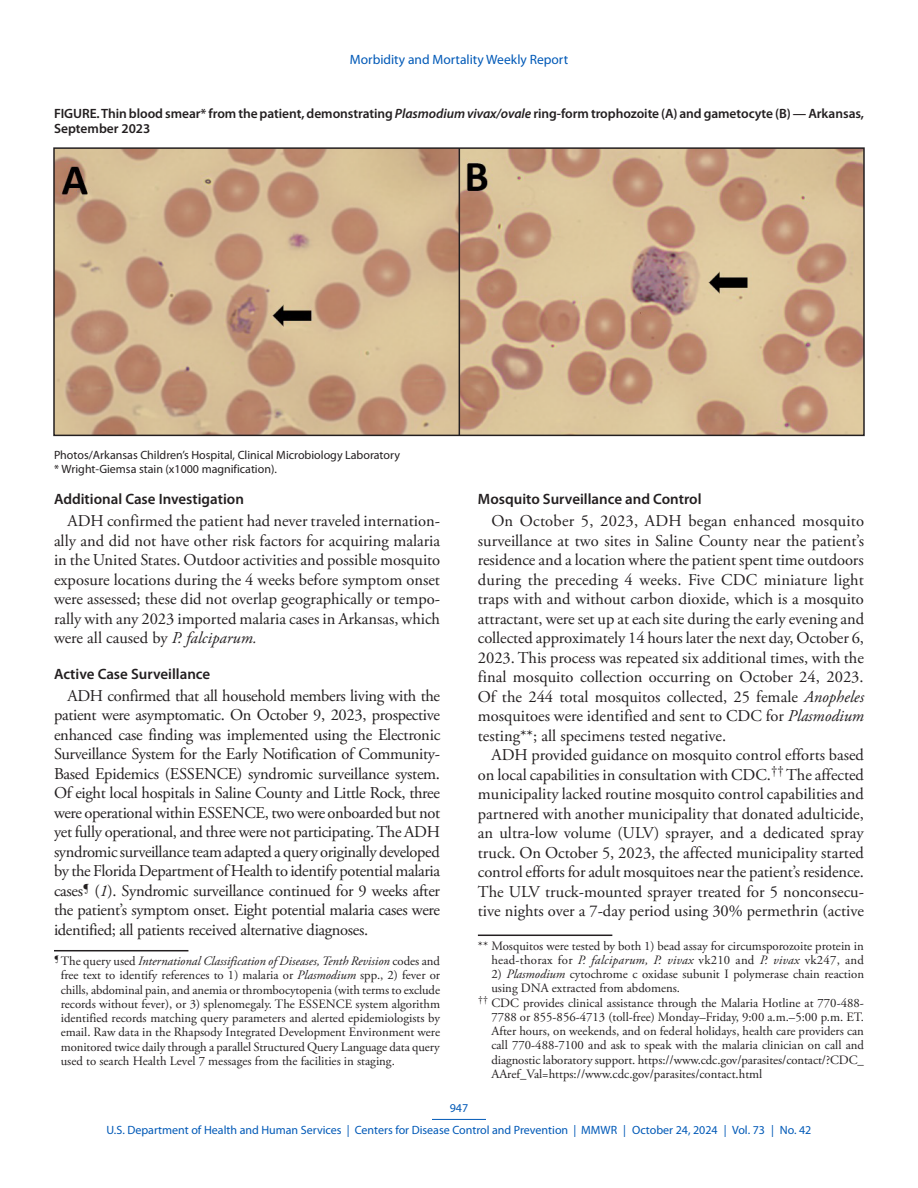
<style>
.page{position:relative;width:918px;height:1188px;background:#fff}
.page>*{position:absolute;margin:0;border:0;box-sizing:border-box;transform-origin:0 0}
.Paragraph{font:16.5px/19.5px "Adobe Garamond Pro";color:#231f20;text-align:justify}
.Heading_2{font:600 15px "Myriad Pro";color:#231f20}
.Figure_Title{font:600 13.5px/15px "Myriad Pro";letter-spacing:-.005em;color:#231f20}
.t1{font:13.5px "Myriad Pro";color:#0059b7}
.Footnote{font:12.75px/14.2px "Adobe Garamond Pro";color:#231f20;text-align:justify}
.footnote_no_rule_text_indent_2{font:12.75px/14.2px "Adobe Garamond Pro";color:#231f20;text-align:justify}
.footnote_w_rule_text_indent_2{font:12.75px/14.2px "Adobe Garamond Pro";color:#231f20;text-align:right}
.t2{font:12px/21.8px "Myriad Pro";color:#0059b7;text-align:center}
.Figure_Footnote{font:12px "Myriad Pro";color:#231f20}
.s1{font-style:italic}
</style>
<div class="page">
<hr style="left:432px;top:1119px;width:54px;height:1px;background:#0059b7">
<img style="left:56px;top:150px;width:806px;height:283px">
<hr style="left:459px;top:148px;width:1px;height:287px;background:#231f20">
<div style="left:53px;top:147px;width:812px;height:289px;border:2px solid #231f20"></div>
<hr style="left:54px;top:950px;width:134px;height:1px;background:#231f20">
<hr style="left:478px;top:935px;width:134px;height:1px;background:#231f20">
<p class="t1" style="left:350px;top:52px;width:220px">Morbidity and Mortality Weekly Report</p>
<p class="Figure_Title" style="left:54px;top:106px;width:812px">FIGURE. Thin blood smear* from the patient, demonstrating <span class="s1">Plasmodium vivax/ovale</span> ring-form trophozoite (A) and gametocyte (B) — Arkansas,<br>September 2023</p>
<p class="Figure_Footnote" style="left:54px;top:449px;width:348px">Photos/Arkansas Children’s Hospital, Clinical Microbiology Laboratory</p>
<p class="Figure_Footnote" style="left:54px;top:462px;width:224px">* Wright-Giemsa stain (x1000 magnification).</p>
<h2 class="Heading_2" style="left:54px;top:491px;width:191px">Additional Case Investigation</h2>
<p class="Paragraph" style="left:54px;top:512px;width:388px;text-indent:14px">ADH confirmed the patient had never traveled internation&shy;ally and did not have other risk factors for acquiring malaria in the United States. Outdoor activities and possible mosquito exposure locations during the 4 weeks before symptom onset were assessed; these did not overlap geographically or tempo&shy;rally with any 2023 imported malaria cases in Arkansas, which were all caused by <span class="s1">P. falciparum.</span></p>
<h2 class="Heading_2" style="left:54px;top:666px;width:158px">Active Case Surveillance</h2>
<p class="Paragraph" style="left:54px;top:686px;width:388px;text-indent:14px">ADH confirmed that all household members living with the patient were asymptomatic. On October 9, 2023, prospective enhanced case finding was implemented using the Electronic Surveillance System for the Early Notification of Community-Based Epidemics (ESSENCE) syndromic surveillance system.<br>Of eight local hospitals in Saline County and Little Rock, three were operational within ESSENCE, two were onboarded but not yet fully operational, and three were not participating. The ADH syndromic surveillance team adapted a query originally developed by the Florida Department of Health to identify potential malaria cases<sup>¶</sup> (<span class="s1">1</span>). Syndromic surveillance continued for 9 weeks after the patient’s symptom onset. Eight potential malaria cases were identified; all patients received alternative diagnoses.</p>
<p class="Footnote" style="left:61px;top:954px;width:381px;text-indent:-7px"><sup>¶</sup> The query used <span class="s1">International Classification of Diseases, Tenth Revision</span> codes and free text to identify references to 1) malaria or <span class="s1">Plasmodium</span> spp., 2) fever or chills, abdominal pain, and anemia or thrombocytopenia (with terms to exclude records without fever), or 3) splenomegaly. The ESSENCE system algorithm identified records matching query parameters and alerted epidemiologists by email. Raw data in the Rhapsody Integrated Development Environment were monitored twice daily through a parallel Structured Query Language data query used to search Health Level 7 messages from the facilities in staging.</p>
<h2 class="Heading_2" style="left:478px;top:491px;width:225px">Mosquito Surveillance and Control</h2>
<p class="Paragraph" style="left:478px;top:512px;width:388px;text-indent:14px">On October 5, 2023, ADH began enhanced mosquito surveillance at two sites in Saline County near the patient’s residence and a location where the patient spent time outdoors during the preceding 4 weeks. Five CDC miniature light traps with and without carbon dioxide, which is a mosquito attractant, were set up at each site during the early evening and collected approximately 14 hours later the next day, October 6, 2023. This process was repeated six additional times, with the final mosquito collection occurring on October 24, 2023.<br>Of the 244 total mosquitos collected, 25 female <span class="s1">Anopheles </span>mosquitoes were identified and sent to CDC for <span class="s1">Plasmodium </span>testing**; all specimens tested negative.</p>
<p class="Paragraph" style="left:478px;top:746px;width:388px;text-indent:14px">ADH provided guidance on mosquito control efforts based on local capabilities in consultation with CDC.<sup>††</sup> The affected municipality lacked routine mosquito control capabilities and partnered with another municipality that donated adulticide, an ultra-low volume (ULV) sprayer, and a dedicated spray truck. On October 5, 2023, the affected municipality started control efforts for adult mosquitoes near the patient’s residence.<br>The ULV truck-mounted sprayer treated for 5 nonconsecu&shy;tive nights over a 7-day period using 30% permethrin (active</p>
<p class="footnote_w_rule_text_indent_2" style="left:478px;top:939px;width:388px">** Mosquitos were tested by both 1) bead assay for circumsporozoite protein in head-thorax for <span class="s1">P. falciparum, P. vivax</span> vk210 and <span class="s1">P. vivax</span> vk247, and</p>
<p class="footnote_w_rule_text_indent_2" style="left:491px;top:967px;width:374px;text-align:left">2) <span class="s1">Plasmodium</span> cytochrome c oxidase subunit I polymerase chain reaction using DNA extracted from abdomens.</p>
<p class="footnote_no_rule_text_indent_2" style="left:491px;top:996px;width:374px;text-indent:-13px"><sup>††</sup> CDC provides clinical assistance through the Malaria Hotline at 770-488- 7788 or 855-856-4713 (toll-free) Monday–Friday, 9:00 a.m.–5:00 p.m. ET.<br>After hours, on weekends, and on federal holidays, health care providers can call 770-488-7100 and ask to speak with the malaria clinician on call and diagnostic laboratory support. https://www.cdc.gov/parasites/contact/?CDC_ AAref_Val=https://www.cdc.gov/parasites/contact.html</p>
<p class="t2" style="left:107px;top:1098px;width:706px">947<br>U.S. Department of Health and Human Services | Centers for Disease Control and Prevention | MMWR | October 24, 2024 | Vol. 73 | No. 42</p>
</div>
